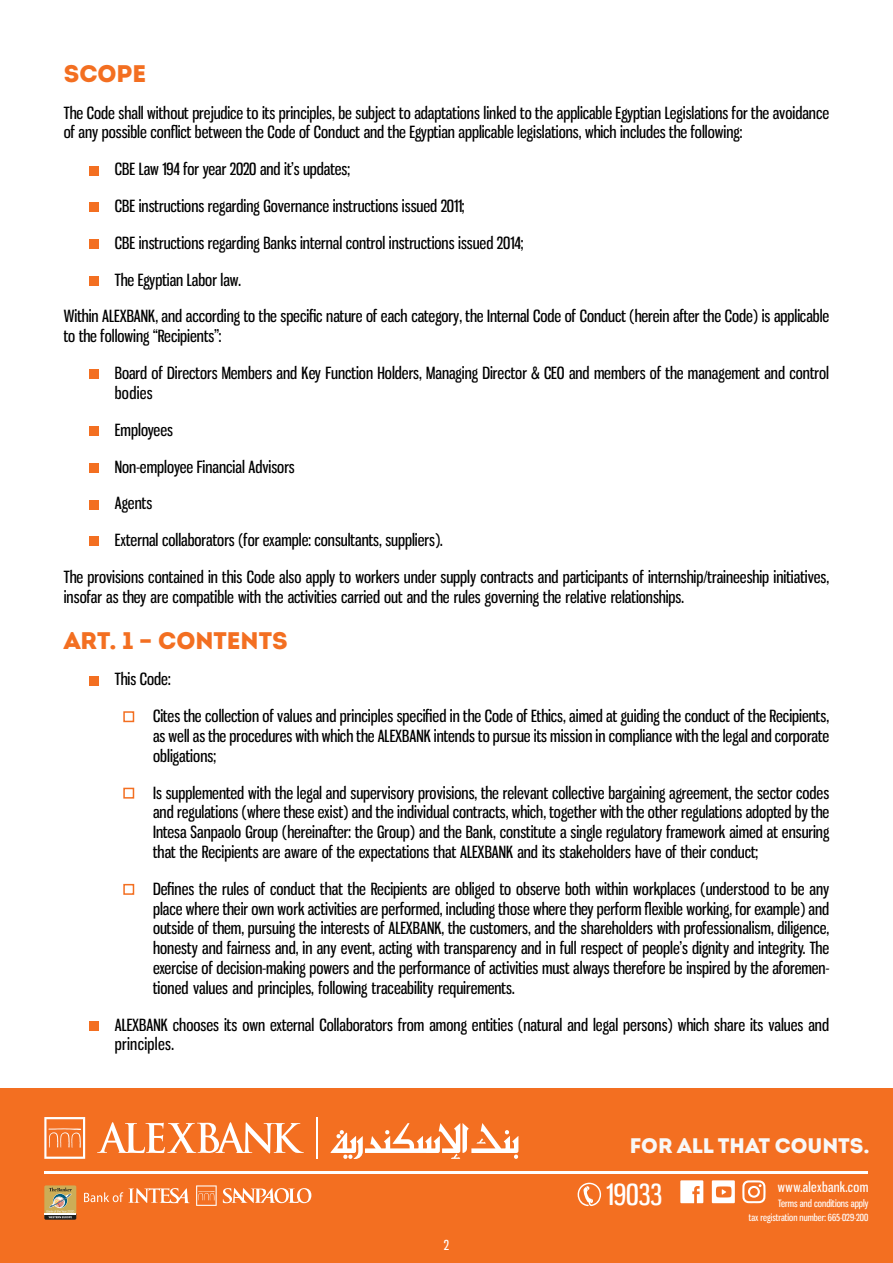
<style>
.page{position:relative;width:893px;height:1263px;background:#fff}
.page>*{position:absolute;margin:0;border:0;box-sizing:border-box;transform-origin:0 0}
.t1{font:28.8px "Gnuolane Rg";color:#fff}
.t2{font:900 24px "Intro";color:#f36f21}
.t3{font:900 21px "Intro";color:#f8f8f8}
.t4{font:16.5px/19.8px "Gnuolane";color:#000}
.t5{font:13.65px "Gnuolane Rg";letter-spacing:.02em;color:#fff}
.t6{font:13.5px "Gnuolane";color:#fff}
.t7{font:9.9px "Gnuolane Free";color:#fff}
.t8{font:9.6px "Gnuolane";color:#fff}
</style>
<div class="page">
<div style="left:89px;top:166px;width:10px;height:9px;background:#f36f21"></div>
<div style="left:89px;top:203px;width:10px;height:9px;background:#f36f21"></div>
<div style="left:89px;top:239px;width:10px;height:10px;background:#f36f21"></div>
<div style="left:89px;top:276px;width:10px;height:10px;background:#f36f21"></div>
<div style="left:89px;top:370px;width:10px;height:9px;background:#f36f21"></div>
<div style="left:89px;top:426px;width:10px;height:10px;background:#f36f21"></div>
<div style="left:89px;top:463px;width:10px;height:9px;background:#f36f21"></div>
<div style="left:89px;top:500px;width:10px;height:9px;background:#f36f21"></div>
<div style="left:89px;top:537px;width:10px;height:9px;background:#f36f21"></div>
<div style="left:89px;top:676px;width:10px;height:9px;background:#f36f21"></div>
<div style="left:123px;top:711px;width:11px;height:11px;border:2px solid #f36f21"></div>
<div style="left:123px;top:788px;width:11px;height:11px;border:2px solid #f36f21"></div>
<div style="left:123px;top:884px;width:11px;height:11px;border:2px solid #f36f21"></div>
<div style="left:89px;top:1021px;width:10px;height:10px;background:#f36f21"></div>
<div style="left:0;top:1089px;width:893px;height:174px;background:#f36f21"></div>
<hr style="left:44px;top:1171px;width:824px;height:2px;background:#fff">
<svg style="left:223px;top:1188px;width:88px;height:15px"></svg>
<svg style="left:84px;top:1188px;width:106px;height:15px"></svg>
<svg style="left:196px;top:1185px;width:21px;height:21px"></svg>
<svg style="left:44px;top:1117px;width:41px;height:42px"></svg>
<hr style="left:316px;top:1117px;width:2px;height:42px;background:#fff">
<svg style="left:331px;top:1123px;width:187px;height:36px"></svg>
<svg style="left:97px;top:1122px;width:207px;height:31px"></svg>
<div style="left:44px;top:1185px;width:32px;height:32px;background:#ccad57;border-radius:2px"></div>
<svg style="left:44px;top:1188px;width:32px;height:32px"></svg>
<svg style="left:680px;top:1180px;width:23px;height:23px"></svg>
<svg style="left:712px;top:1180px;width:23px;height:23px"></svg>
<svg style="left:578px;top:1183px;width:23px;height:23px"></svg>
<svg style="left:742px;top:1180px;width:23px;height:23px"></svg>
<h2 class="t2" style="left:64px;top:58px;width:84px">SCOPE</h2>
<p class="t4" style="left:64px;top:102px;width:767px">The Code shall without prejudice to its principles, be subject to adaptations linked to the applicable Egyptian Legislations for the avoidance of any possible conflict between the Code of Conduct and the Egyptian applicable legislations, which includes the following:</p>
<p class="t4" style="left:115px;top:158px;width:237px">CBE Law 194 for year 2020 and it’s updates;</p>
<p class="t4" style="left:115px;top:195px;width:351px">CBE instructions regarding Governance instructions issued 2011;</p>
<p class="t4" style="left:115px;top:232px;width:410px">CBE instructions regarding Banks internal control instructions issued 2014;</p>
<p class="t4" style="left:115px;top:269px;width:128px">The Egyptian Labor law.</p>
<p class="t4" style="left:64px;top:305px;width:767px">Within ALEXBANK, and according to the specific nature of each category, the Internal Code of Conduct (herein after the Code) is applicable to the following “Recipients”:</p>
<p class="t4" style="left:115px;top:362px;width:716px">Board of Directors Members and Key Function Holders, Managing Director &amp; CEO and members of the management and control bodies</p>
<p class="t4" style="left:115px;top:419px;width:60px">Employees</p>
<p class="t4" style="left:115px;top:455px;width:182px">Non-employee Financial Advisors</p>
<p class="t4" style="left:115px;top:492px;width:39px">Agents</p>
<p class="t4" style="left:115px;top:529px;width:329px">External collaborators (for example: consultants, suppliers).</p>
<p class="t4" style="left:64px;top:566px;width:767px">The provisions contained in this Code also apply to workers under supply contracts and participants of internship/traineeship initiatives, insofar as they are compatible with the activities carried out and the rules governing the relative relationships.</p>
<h2 class="t2" style="left:64px;top:624px;width:225px">ART. 1 – CONTENTS</h2>
<p class="t4" style="left:115px;top:668px;width:57px">This Code:</p>
<p class="t4" style="left:153px;top:705px;width:678px;text-align:justify">Cites the collection of values and principles specified in the Code of Ethics, aimed at guiding the conduct of the Recipients, as well as the procedures with which the ALEXBANK intends to pursue its mission in compliance with the legal and corporate obligations;</p>
<p class="t4" style="left:153px;top:782px;width:678px;text-align:justify">Is supplemented with the legal and supervisory provisions, the relevant collective bargaining agreement, the sector codes and regulations (where these exist) and the individual contracts, which, together with the other regulations adopted by the Intesa Sanpaolo Group (hereinafter: the Group) and the Bank, constitute a single regulatory framework aimed at ensuring that the Recipients are aware of the expectations that ALEXBANK and its stakeholders have of their conduct;</p>
<p class="t4" style="left:153px;top:878px;width:678px;text-align:justify">Defines the rules of conduct that the Recipients are obliged to observe both within workplaces (understood to be any place where their own work activities are performed, including those where they perform flexible working, for example) and outside of them, pursuing the interests of ALEXBANK, the customers, and the shareholders with professionalism, diligence, honesty and fairness and, in any event, acting with transparency and in full respect of people’s dignity and integrity. The exercise of decision-making powers and the performance of activities must always therefore be inspired by the aforemen&shy;tioned values and principles, following traceability requirements.</p>
<p class="t4" style="left:115px;top:1014px;width:716px">ALEXBANK chooses its own external Collaborators from among entities (natural and legal persons) which share its values and principles.</p>
<p class="t3" style="left:630px;top:1132px;width:241px">FOR ALL THAT COUNTS.</p>
<p class="t6" style="left:444px;top:1236px;width:7px">2</p>
<h1 class="t1" style="left:607px;top:1177px;width:57px">19033</h1>
<p class="t5" style="left:778px;top:1179px;width:92px">www.alexbank.com</p>
<p class="t8" style="left:749px;top:1211px;width:121px">tax registration number: 665-029-200</p>
<p class="t7" style="left:778px;top:1197px;width:92px">Terms and conditions apply</p>
</div>
